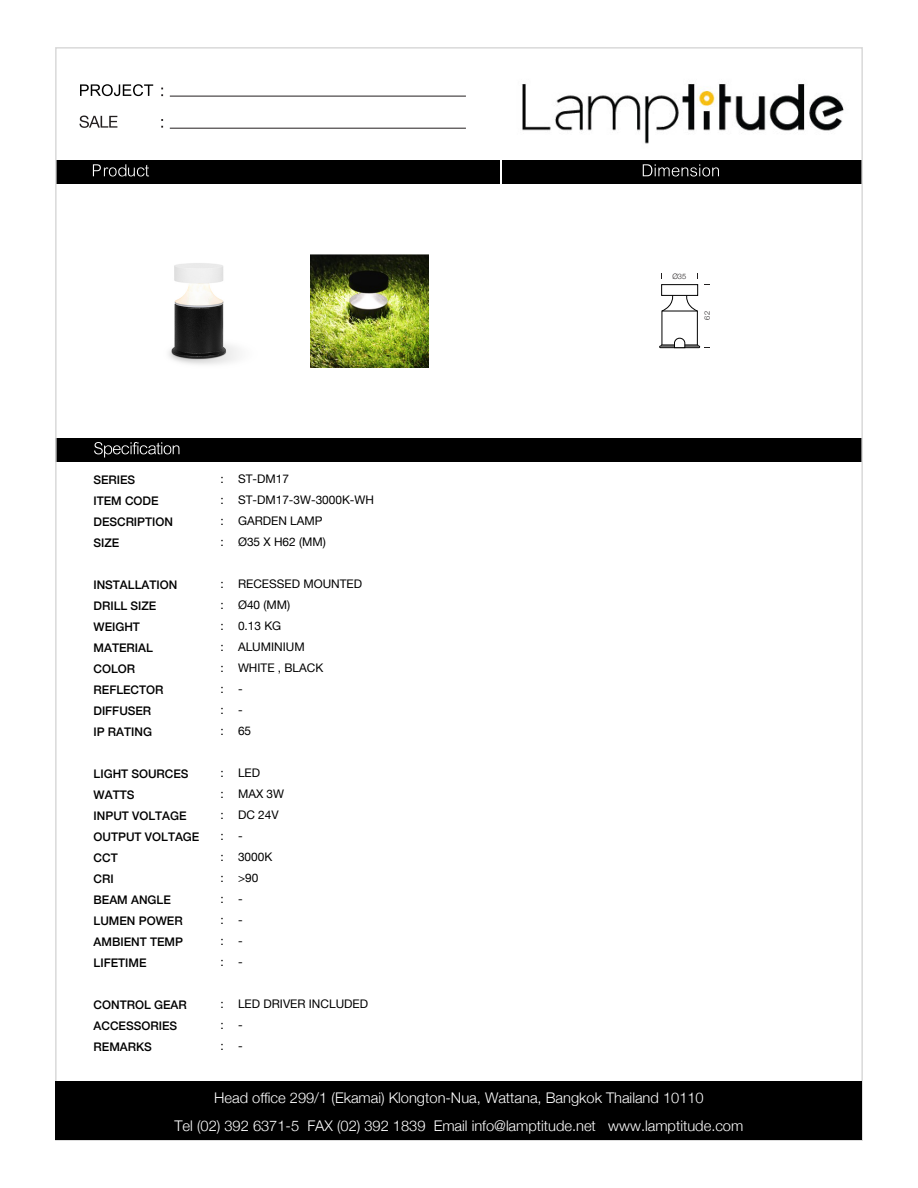
<style>
.page{position:relative;width:918px;height:1188px;background:#fff}
.page>*{position:absolute;margin:0;border:0;box-sizing:border-box;transform-origin:0 0}
.t1{font:300 14.7px/27.8px "Helvetica Neue";letter-spacing:-.005em;color:#fff;text-align:center}
.t2{font:500 11.85px/21px "Helvetica Neue";color:#000}
.t3{font:11.85px/21px "Helvetica Neue";color:#000;text-align:justify}
.t4{font:300 7.5px "Helvetica Neue";color:#231f20}
</style>
<div class="page">
<div style="left:56px;top:438px;width:806px;height:23px;background:#000"></div>
<div style="left:503px;top:160px;width:359px;height:23px;background:#000"></div>
<div style="left:56px;top:160px;width:444px;height:23px;background:#000"></div>
<svg style="left:93px;top:164px;width:56px;height:12px"></svg>
<svg style="left:643px;top:164px;width:76px;height:12px"></svg>
<svg style="left:94px;top:442px;width:85px;height:16px"></svg>
<svg style="left:80px;top:116px;width:37px;height:12px"></svg>
<hr style="left:170px;top:96px;width:296px;height:1px;background:#231f20">
<hr style="left:170px;top:128px;width:296px;height:1px;background:#231f20">
<svg style="left:80px;top:84px;width:73px;height:12px"></svg>
<div style="left:56px;top:1081px;width:806px;height:59px;background:#000"></div>
<img style="left:522px;top:84px;width:322px;height:60px">
<div style="left:661px;top:284px;width:37px;height:12px;border:1px solid #000"></div>
<div style="left:659px;top:346px;width:41px;height:2px;border:1px solid #000"></div>
<svg style="left:661px;top:295px;width:38px;height:53px"></svg>
<img style="left:310px;top:254px;width:119px;height:114px">
<img style="left:169px;top:263px;width:70px;height:102px">
<p class="t2" style="left:94px;top:469px;width:81px">SERIES<br>ITEM CODE<br>DESCRIPTION<br>SIZE</p>
<p class="t2" style="left:94px;top:574px;width:85px">INSTALLATION<br>DRILL SIZE<br>WEIGHT<br>MATERIAL<br>COLOR<br>REFLECTOR<br>DIFFUSER<br>IP RATING</p>
<p class="t2" style="left:94px;top:763px;width:107px">LIGHT SOURCES<br>WATTS<br>INPUT VOLTAGE<br>OUTPUT VOLTAGE<br>CCT<br>CRI<br>BEAM ANGLE<br>LUMEN POWER<br>AMBIENT TEMP<br>LIFETIME</p>
<p class="t2" style="left:94px;top:994px;width:95px">CONTROL GEAR<br>ACCESSORIES<br>REMARKS</p>
<p class="t3" style="left:221px;top:469px;width:5px">: : : :</p>
<p class="t3" style="left:221px;top:574px;width:5px">: : : : : : : :</p>
<p class="t3" style="left:221px;top:763px;width:5px">: : : : : : : : : :</p>
<p class="t3" style="left:221px;top:994px;width:5px">: : :</p>
<p class="t3" style="left:238px;top:469px;width:138px;text-align:left">ST-DM17<br>ST-DM17-3W-3000K-WH<br>GARDEN LAMP<br>Ø35 X H62 (MM)</p>
<p class="t3" style="left:238px;top:574px;width:126px;text-align:left">RECESSED MOUNTED<br>Ø40 (MM)<br>0.13 KG<br>ALUMINIUM<br>WHITE , BLACK<br>-<br>-<br>65</p>
<p class="t3" style="left:238px;top:763px;width:48px;text-align:left">LED<br>MAX 3W<br>DC 24V -<br>3000K &gt;90<br>-<br>-<br>-<br>-</p>
<p class="t3" style="left:238px;top:994px;width:132px;text-align:left">LED DRIVER INCLUDED -<br>-</p>
<p class="t4" style="left:672px;top:270px;width:15px">Ø35</p>
<p class="t4" style="left:701px;top:320px;width:10px;rotate:-90deg">62</p>
<p class="t1" style="left:175px;top:1083px;width:570px">Head office 299/1 (Ekamai) Klongton-Nua, Wattana, Bangkok Thailand 10110<br>Tel (02) 392 6371-5 FAX (02) 392 1839 Email info@lamptitude.net www.lamptitude.com</p>
</div>
